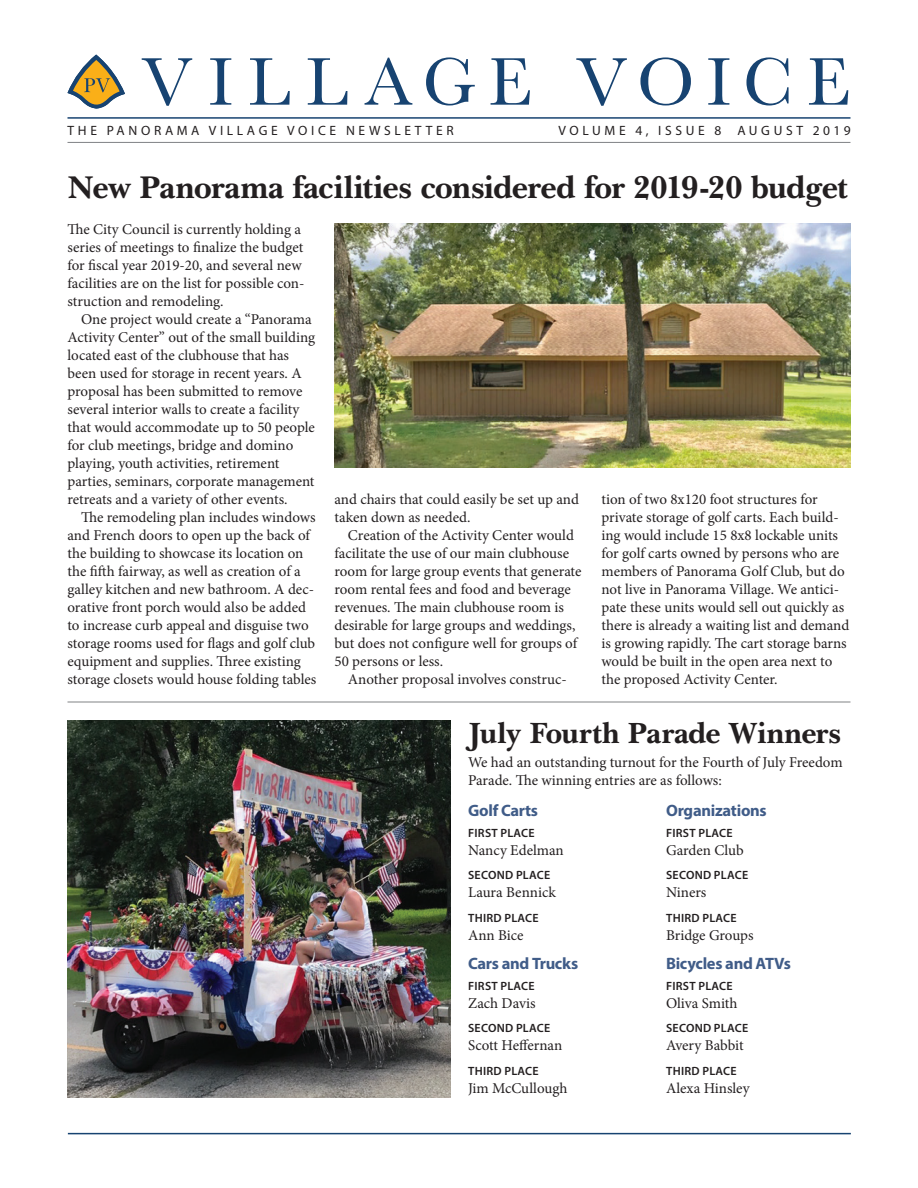
<style>
.page{position:relative;width:918px;height:1188px;background:#fff}
.page>*{position:absolute;margin:0;border:0;box-sizing:border-box;transform-origin:0 0}
.t1{font:70.05px "Baskerville";letter-spacing:.18em;color:#174371}
.t2{font:700 32.25px "Baskerville BT";letter-spacing:-.03em;color:#231f20}
.t3{font:700 30px "Baskerville BT";letter-spacing:-.025em;color:#231f20}
.t4{font:700 16.5px "Myriad Pro";letter-spacing:-.02em;color:#405c88}
.t5{font:15px/18px "Minion Pro";letter-spacing:-.005em;color:#231f20}
.t6{font:13.5px "Myriad Pro";letter-spacing:.27em;color:#231f20}
.t7{font:600 12px "Myriad Pro";letter-spacing:.02em;color:#231f20}
</style>
<div class="page">
<hr style="left:68px;top:142px;width:782px;height:1px;background:#808285">
<hr style="left:68px;top:117px;width:782px;height:2px;background:#174371">
<svg style="left:68px;top:55px;width:57px;height:54px"></svg>
<hr style="left:68px;top:1133px;width:783px;height:1px;background:#174371">
<img style="left:334px;top:224px;width:516px;height:244px">
<hr style="left:68px;top:702px;width:782px;height:1px;background:#808285">
<img style="left:67px;top:720px;width:383px;height:378px">
<h1 class="t1" style="left:141px;top:41px;width:711px">VILLAGE VOICE</h1>
<p class="t6" style="left:68px;top:122px;width:388px">THE PANORAMA VILLAGE VOICE NEWSLETTER</p>
<p class="t6" style="left:558px;top:122px;width:294px">VOLUME 4, ISSUE 8 AUGUST 2019</p>
<h2 class="t2" style="left:68px;top:167px;width:782px">New Panorama facilities considered for 2019-20 budget</h2>
<p class="t5" style="left:68px;top:220px;width:239px">The City Council is currently holding a series of meetings to finalize the budget for fiscal year 2019-20, and several new facilities are on the list for possible con&shy;struction and remodeling.</p>
<p class="t5" style="left:68px;top:310px;width:249px;text-indent:14px">One project would create a “Panorama Activity Center” out of the small building located east of the clubhouse that has been used for storage in recent years. A proposal has been submitted to remove several interior walls to create a facility that would accommodate up to 50 people for club meetings, bridge and domino playing, youth activities, retirement parties, seminars, corporate management retreats and a variety of other events.</p>
<p class="t5" style="left:68px;top:508px;width:251px;text-indent:14px">The remodeling plan includes windows and French doors to open up the back of the building to showcase its location on the fifth fairway, as well as creation of a galley kitchen and new bathroom. A dec&shy;orative front porch would also be added to increase curb appeal and disguise two storage rooms used for flags and golf club equipment and supplies. Three existing storage closets would house folding tables</p>
<p class="t5" style="left:334px;top:490px;width:246px">and chairs that could easily be set up and taken down as needed.</p>
<p class="t5" style="left:334px;top:526px;width:249px;text-indent:13px">Creation of the Activity Center would facilitate the use of our main clubhouse room for large group events that generate room rental fees and food and beverage revenues. The main clubhouse room is desirable for large groups and weddings, but does not configure well for groups of 50 persons or less.</p>
<p class="t5" style="left:348px;top:670px;width:220px">Another proposal involves construc-</p>
<p class="t5" style="left:602px;top:490px;width:249px">tion of two 8x120 foot structures for private storage of golf carts. Each build&shy;ing would include 15 8x8 lockable units for golf carts owned by persons who are members of Panorama Golf Club, but do not live in Panorama Village. We antici&shy;pate these units would sell out quickly as there is already a waiting list and demand is growing rapidly. The cart storage barns would be built in the open area next to the proposed Activity Center.</p>
<h3 class="t3" style="left:468px;top:714px;width:375px">July Fourth Parade Winners</h3>
<p class="t5" style="left:468px;top:753px;width:376px">We had an outstanding turnout for the Fourth of July Freedom<br>Parade. The winning entries are as follows:</p>
<p class="t4" style="left:468px;top:799px;width:72px">Golf Carts</p>
<p class="t7" style="left:468px;top:825px;width:68px">FIRST PLACE</p>
<p class="t5" style="left:468px;top:841px;width:97px">Nancy Edelman</p>
<p class="t7" style="left:468px;top:868px;width:84px">SECOND PLACE</p>
<p class="t5" style="left:468px;top:884px;width:89px">Laura Bennick</p>
<p class="t7" style="left:468px;top:910px;width:72px">THIRD PLACE</p>
<p class="t5" style="left:468px;top:926px;width:57px">Ann Bice</p>
<p class="t4" style="left:468px;top:952px;width:112px">Cars and Trucks</p>
<p class="t7" style="left:468px;top:978px;width:68px">FIRST PLACE</p>
<p class="t5" style="left:468px;top:994px;width:69px">Zach Davis</p>
<p class="t7" style="left:468px;top:1021px;width:84px">SECOND PLACE</p>
<p class="t5" style="left:468px;top:1037px;width:96px">Scott Heffernan</p>
<p class="t7" style="left:468px;top:1063px;width:72px">THIRD PLACE</p>
<p class="t5" style="left:468px;top:1079px;width:101px">Jim McCullough</p>
<p class="t4" style="left:666px;top:799px;width:102px">Organizations</p>
<p class="t7" style="left:666px;top:825px;width:68px">FIRST PLACE</p>
<p class="t5" style="left:666px;top:841px;width:79px">Garden Club</p>
<p class="t7" style="left:666px;top:868px;width:84px">SECOND PLACE</p>
<p class="t5" style="left:666px;top:884px;width:42px">Niners</p>
<p class="t7" style="left:666px;top:910px;width:72px">THIRD PLACE</p>
<p class="t5" style="left:666px;top:926px;width:89px">Bridge Groups</p>
<p class="t4" style="left:666px;top:952px;width:126px">Bicycles and ATVs</p>
<p class="t7" style="left:666px;top:978px;width:68px">FIRST PLACE</p>
<p class="t5" style="left:666px;top:994px;width:73px">Oliva Smith</p>
<p class="t7" style="left:666px;top:1021px;width:84px">SECOND PLACE</p>
<p class="t5" style="left:666px;top:1037px;width:79px">Avery Babbit</p>
<p class="t7" style="left:666px;top:1063px;width:72px">THIRD PLACE</p>
<p class="t5" style="left:666px;top:1079px;width:85px">Alexa Hinsley</p>
</div>
